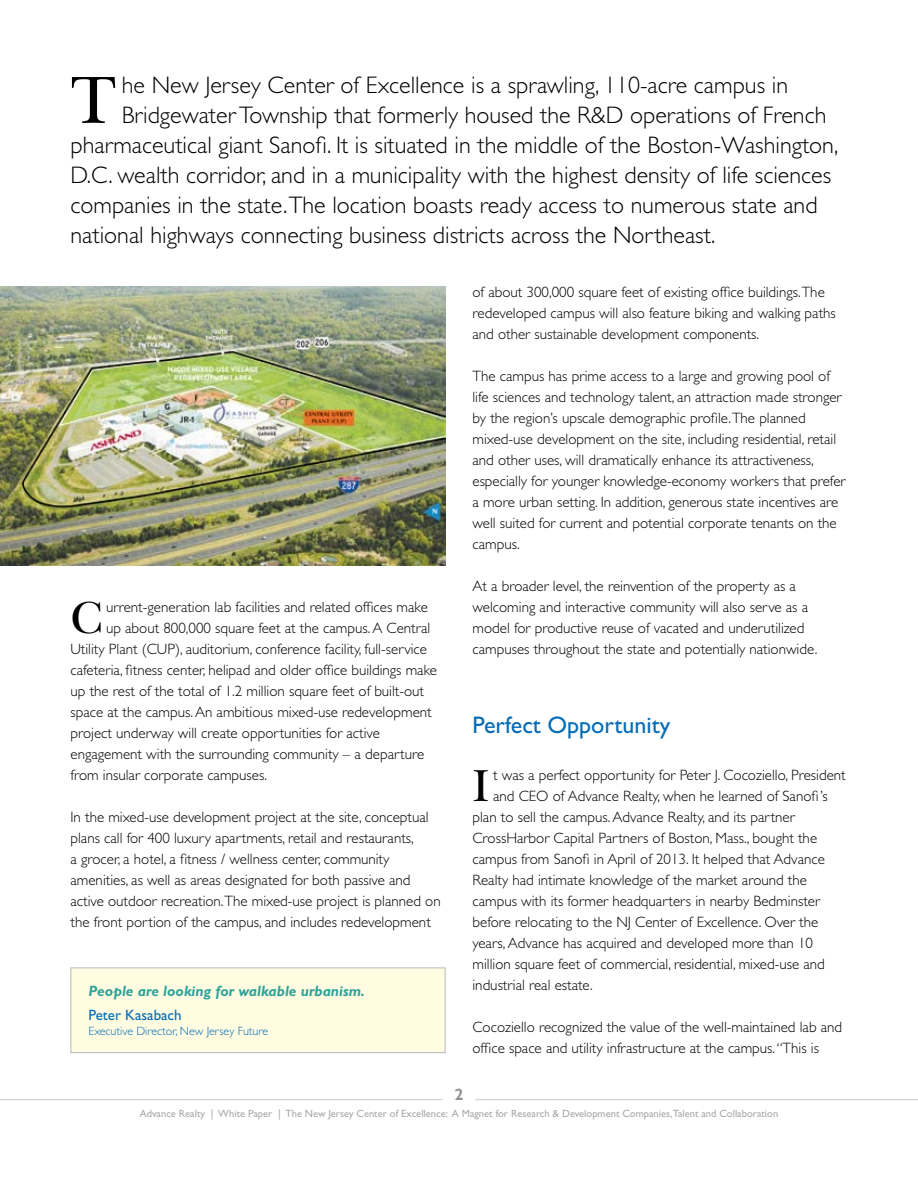
<style>
.page{position:relative;width:918px;height:1188px;background:#fff}
.page>*{position:absolute;margin:0;border:0;box-sizing:border-box;transform-origin:0 0}
.t1{font:69.45px "New Baskerville Std";color:#000}
.t2{font:46.8px "New Baskerville Std";color:#000}
.t3{font:300 24px "Gill Sans Std";color:#000}
.t4{font:24px "Gill Sans Std";color:#056cb6}
.t5{font:700 16.5px "Gill Sans Std";color:#939598}
.t6{font:300 15px/21px "Gill Sans Std";color:#000}
.t7{font:italic 700 15px "Gill Sans Std";color:#2ea39a}
.t8{font:15px "Gill Sans Std";color:#056cb6}
.t9{font:300 12px "Gill Sans Std";color:#056cb6}
.t10{font:10.5px "Gill Sans Std";color:#a7a9ac}
</style>
<div class="page">
<div style="left:70px;top:968px;width:376px;height:85px;background:#fffce1;border:1px solid #b7b9bc"></div>
<img style="left:0;top:286px;width:446px;height:280px">
<hr style="left:0;top:1099px;width:443px;height:1px;background:#cbccce">
<hr style="left:476px;top:1099px;width:442px;height:1px;background:#cbccce">
<h1 class="t1" style="left:70px;top:60px;width:47px">T</h1>
<h3 class="t3" style="left:122px;top:71px;width:668px">he New Jersey Center of Excellence is a sprawling, 110-acre campus in</h3>
<h3 class="t3" style="left:122px;top:101px;width:706px">Bridgewater Township that formerly housed the R&amp;D operations of French</h3>
<h3 class="t3" style="left:71px;top:131px;width:769px">pharmaceutical giant Sanofi. It is situated in the middle of the Boston-Washington,</h3>
<h3 class="t3" style="left:71px;top:161px;width:762px">D.C. wealth corridor, and in a municipality with the highest density of life sciences</h3>
<h3 class="t3" style="left:71px;top:191px;width:749px">companies in the state.The location boasts ready access to numerous state and</h3>
<h3 class="t3" style="left:71px;top:221px;width:646px">national highways connecting business districts across the Northeast.</h3>
<h2 class="t2" style="left:70px;top:590px;width:33px">C</h2>
<p class="t6" style="left:106px;top:596px;width:323px">urrent-generation lab facilities and related offices make</p>
<p class="t6" style="left:106px;top:617px;width:326px">up about 800,000 square feet at the campus. A Central</p>
<p class="t6" style="left:71px;top:638px;width:358px">Utility Plant (CUP), auditorium, conference facility, full-service</p>
<p class="t6" style="left:71px;top:659px;width:368px">cafeteria, fitness center, helipad and older office buildings make</p>
<p class="t6" style="left:71px;top:680px;width:355px">up the rest of the total of 1.2 million square feet of built-out</p>
<p class="t6" style="left:71px;top:701px;width:363px">space at the campus. An ambitious mixed-use redevelopment</p>
<p class="t6" style="left:71px;top:722px;width:311px">project underway will create opportunities for active</p>
<p class="t6" style="left:71px;top:743px;width:355px">engagement with the surrounding community – a departure</p>
<p class="t6" style="left:71px;top:764px;width:198px">from insular corporate campuses.</p>
<p class="t6" style="left:71px;top:806px;width:372px">In the mixed-use development project at the site, conceptual plans call for 400 luxury apartments, retail and restaurants,<br>a grocer, a hotel, a fitness / wellness center, community amenities, as well as areas designated for both passive and active outdoor recreation.The mixed-use project is planned on the front portion of the campus, and includes redevelopment</p>
<p class="t7" style="left:88px;top:982px;width:278px">People are looking for walkable urbanism.</p>
<p class="t8" style="left:88px;top:1007px;width:95px">Peter Kasabach</p>
<p class="t9" style="left:88px;top:1024px;width:181px">Executive Director, New Jersey Future</p>
<p class="t6" style="left:473px;top:281px;width:365px">of about 300,000 square feet of existing office buildings.The redeveloped campus will also feature biking and walking paths and other sustainable development components.</p>
<p class="t6" style="left:473px;top:365px;width:375px">The campus has prime access to a large and growing pool of life sciences and technology talent, an attraction made stronger by the region’s upscale demographic profile.The planned mixed-use development on the site, including residential, retail and other uses, will dramatically enhance its attractiveness, especially for younger knowledge-economy workers that prefer a more urban setting. In addition, generous state incentives are well suited for current and potential corporate tenants on the campus.</p>
<p class="t6" style="left:473px;top:575px;width:346px">At a broader level, the reinvention of the property as a welcoming and interactive community will also serve as a model for productive reuse of vacated and underutilized campuses throughout the state and potentially nationwide.</p>
<h3 class="t4" style="left:472px;top:712px;width:199px">Perfect Opportunity</h3>
<h2 class="t2" style="left:472px;top:758px;width:18px">I</h2>
<p class="t6" style="left:493px;top:764px;width:354px">t was a perfect opportunity for Peter J. Cocoziello, President</p>
<p class="t6" style="left:493px;top:785px;width:336px">and CEO of Advance Realty, when he learned of Sanofi’s</p>
<p class="t6" style="left:473px;top:806px;width:324px">plan to sell the campus. Advance Realty, and its partner</p>
<p class="t6" style="left:473px;top:827px;width:346px">CrossHarbor Capital Partners of Boston, Mass., bought the</p>
<p class="t6" style="left:473px;top:848px;width:354px">campus from Sanofi in April of 2013. It helped that Advance</p>
<p class="t6" style="left:473px;top:869px;width:336px">Realty had intimate knowledge of the market around the</p>
<p class="t6" style="left:473px;top:890px;width:349px">campus with its former headquarters in nearby Bedminster</p>
<p class="t6" style="left:473px;top:911px;width:347px">before relocating to the NJ Center of Excellence. Over the</p>
<p class="t6" style="left:473px;top:932px;width:342px">years, Advance has acquired and developed more than 10</p>
<p class="t6" style="left:473px;top:953px;width:354px">million square feet of commercial, residential, mixed-use and</p>
<p class="t6" style="left:473px;top:974px;width:122px">industrial real estate.</p>
<p class="t6" style="left:473px;top:1016px;width:371px">Cocoziello recognized the value of the well-maintained lab and office space and utility infrastructure at the campus. “This is</p>
<p class="t5" style="left:454px;top:1085px;width:11px">2</p>
<p class="t10" style="left:140px;top:1107px;width:640px">Advance Realty | White Paper | The New Jersey Center of Excellence: A Magnet for Research &amp; Development Companies,Talent and Collaboration</p>
</div>
